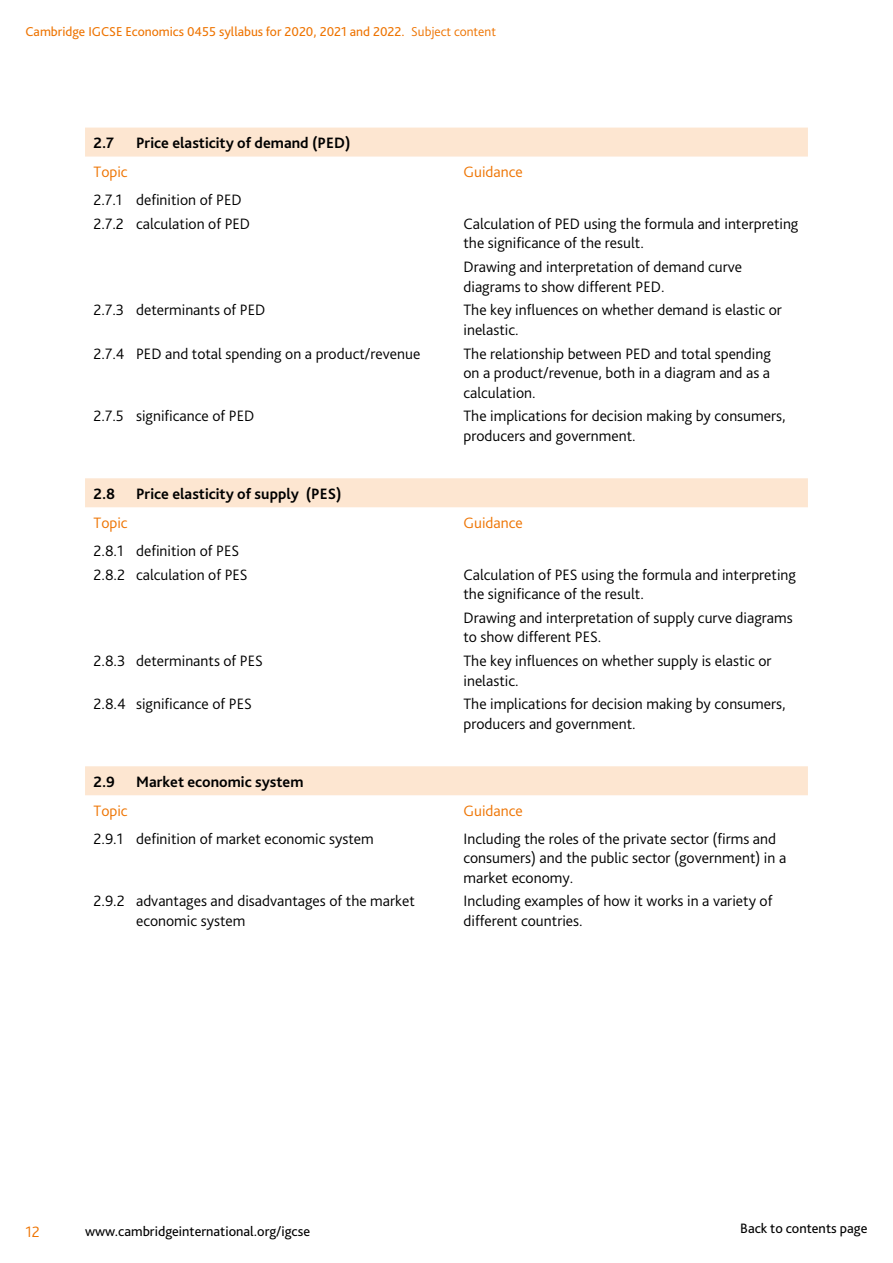
<style>
.page{position:relative;width:893px;height:1263px;background:#fff}
.page>*{position:absolute;margin:0;border:0;box-sizing:border-box;transform-origin:0 0}
.t1{font:300 15.75px/19.5px "Bliss Pro";color:#000}
.t2{font:700 15.75px "Bliss Pro";color:#000}
.t3{font:300 15.75px "Bliss Pro";color:#ee7402}
.t4{font:14.25px "Bliss Pro";color:#000}
.t5{font:13.5px "Bliss Pro";color:#ee7402}
.s1{font-weight:300}
</style>
<div class="page">
<svg style="left:85px;top:128px;width:723px;height:667px"></svg>
<p class="t5" style="left:26px;top:23px;width:472px">Cambridge IGCSE Economics 0455 syllabus for 2020, 2021 and 2022. <span class="s1">Subject content</span></p>
<p class="t2" style="left:94px;top:133px;width:22px">2.7</p>
<p class="t2" style="left:136px;top:133px;width:216px">Price elasticity of demand (PED)</p>
<p class="t3" style="left:94px;top:162px;width:36px">Topic</p>
<p class="t1" style="left:94px;top:188px;width:158px;line-height:23.7px">2.7.1 definition of PED<br>2.7.2 calculation of PED</p>
<p class="t1" style="left:94px;top:300px;width:173px">2.7.3 determinants of PED</p>
<p class="t1" style="left:94px;top:343px;width:328px">2.7.4 PED and total spending on a product/revenue</p>
<p class="t1" style="left:94px;top:406px;width:162px">2.7.5 significance of PED</p>
<p class="t2" style="left:94px;top:484px;width:23px">2.8</p>
<p class="t2" style="left:136px;top:484px;width:207px">Price elasticity of supply (PES)</p>
<p class="t3" style="left:94px;top:513px;width:36px">Topic</p>
<p class="t1" style="left:94px;top:539px;width:156px;line-height:23.7px">2.8.1 definition of PES<br>2.8.2 calculation of PES</p>
<p class="t1" style="left:94px;top:651px;width:171px">2.8.3 determinants of PES</p>
<p class="t1" style="left:94px;top:694px;width:160px">2.8.4 significance of PES</p>
<p class="t2" style="left:94px;top:772px;width:23px">2.9</p>
<p class="t2" style="left:136px;top:772px;width:169px">Market economic system</p>
<p class="t3" style="left:94px;top:801px;width:36px">Topic</p>
<p class="t1" style="left:94px;top:829px;width:282px">2.9.1 definition of market economic system</p>
<p class="t1" style="left:136px;top:891px;width:280px;text-indent:-43px">2.9.2 advantages and disadvantages of the market economic system</p>
<p class="t3" style="left:463px;top:162px;width:61px">Guidance</p>
<p class="t1" style="left:463px;top:214px;width:336px">Calculation of PED using the formula and interpreting the significance of the result.</p>
<p class="t1" style="left:463px;top:257px;width:280px">Drawing and interpretation of demand curve diagrams to show different PED.</p>
<p class="t1" style="left:463px;top:300px;width:320px">The key influences on whether demand is elastic or inelastic.</p>
<p class="t1" style="left:463px;top:343px;width:309px;text-align:justify">The relationship between PED and total spending on a product/revenue, both in a diagram and as a calculation.</p>
<p class="t1" style="left:463px;top:406px;width:324px">The implications for decision making by consumers, producers and government.</p>
<p class="t3" style="left:463px;top:513px;width:61px">Guidance</p>
<p class="t1" style="left:463px;top:564px;width:334px">Calculation of PES using the formula and interpreting the significance of the result.</p>
<p class="t1" style="left:463px;top:608px;width:331px">Drawing and interpretation of supply curve diagrams to show different PES.</p>
<p class="t1" style="left:463px;top:651px;width:310px">The key influences on whether supply is elastic or inelastic.</p>
<p class="t1" style="left:463px;top:694px;width:324px">The implications for decision making by consumers, producers and government.</p>
<p class="t3" style="left:463px;top:801px;width:61px">Guidance</p>
<p class="t1" style="left:463px;top:829px;width:324px">Including the roles of the private sector (firms and consumers) and the public sector (government) in a market economy.</p>
<p class="t1" style="left:463px;top:891px;width:310px">Including examples of how it works in a variety of different countries.</p>
<p class="t3" style="left:26px;top:1222px;width:16px">12</p>
<p class="t4" style="left:85px;top:1222px;width:227px">www.cambridgeinternational.org/igcse</p>
<p class="t4" style="left:740px;top:1219px;width:129px">Back to contents page</p>
</div>
